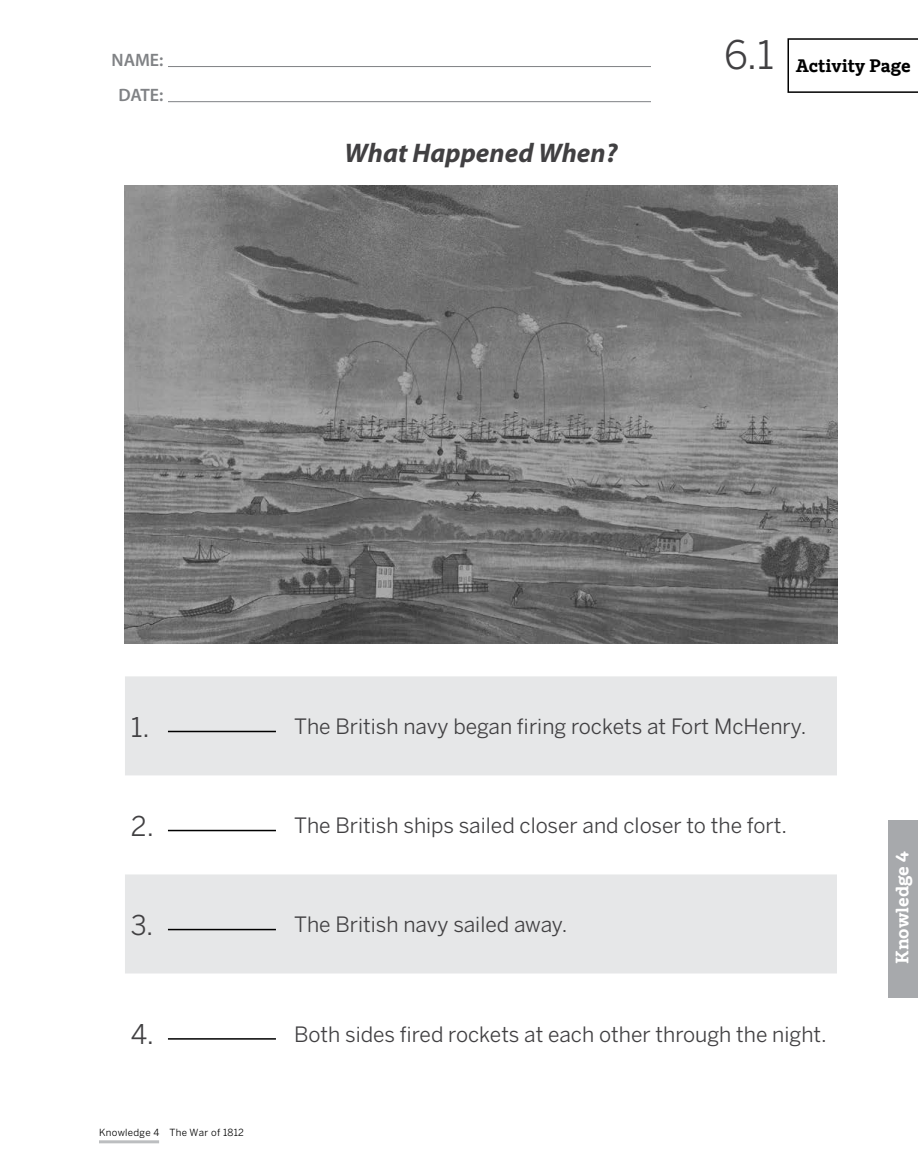
<style>
.page{position:relative;width:918px;height:1175px;background:#fff}
.page>*{position:absolute;margin:0;border:0;box-sizing:border-box;transform-origin:0 0}
.t1{font:39px "Benton Sans";color:#414042}
.t2{font:italic 700 27px "Myriad Pro";color:#414042}
.t3{font:27px "Benton Sans";color:#414042}
.t4{font:21px "Benton Sans";color:#414042}
.t5{font:700 18px "Amplify";color:#000}
.t6{font:600 18px "Myriad Pro";color:#808285}
.t7{font:700 18px "Amplify";color:#fff}
.t8{font:9.75px "Benton Sans";letter-spacing:.03em;color:#000}
</style>
<div class="page">
<svg style="left:788px;top:38px;width:130px;height:55px"></svg>
<hr style="left:168px;top:66px;width:483px;height:1px;background:#808285">
<hr style="left:168px;top:101px;width:483px;height:1px;background:#808285">
<div style="left:888px;top:820px;width:30px;height:177px;background:#a7a9ac"></div>
<hr style="left:99px;top:1140px;width:60px;height:3px;background:#bcbec0">
<img style="left:125px;top:185px;width:712px;height:458px">
<svg style="left:125px;top:676px;width:712px;height:297px;fill:#e6e7e8"></svg>
<hr style="left:168px;top:730px;width:108px;height:2px;background:#000">
<hr style="left:168px;top:829px;width:108px;height:2px;background:#000">
<hr style="left:168px;top:928px;width:108px;height:2px;background:#000">
<hr style="left:168px;top:1038px;width:108px;height:1px;background:#000">
<h1 class="t1" style="left:724px;top:32px;width:51px">6.1</h1>
<p class="t6" style="left:112px;top:49px;width:53px">NAME:</p>
<p class="t5" style="left:796px;top:54px;width:117px">Activity Page</p>
<p class="t6" style="left:119px;top:84px;width:46px">DATE:</p>
<p class="t2" style="left:345px;top:135px;width:274px">What Happened When?</p>
<p class="t3" style="left:131px;top:710px;width:20px">1.</p>
<p class="t4" style="left:294px;top:714px;width:514px">The British navy began firing rockets at Fort McHenry.</p>
<p class="t3" style="left:131px;top:809px;width:25px">2.</p>
<p class="t4" style="left:294px;top:813px;width:495px">The British ships sailed closer and closer to the fort.</p>
<p class="t3" style="left:131px;top:908px;width:24px">3.</p>
<p class="t4" style="left:294px;top:912px;width:275px">The British navy sailed away.</p>
<p class="t3" style="left:131px;top:1018px;width:25px">4.</p>
<p class="t4" style="left:294px;top:1021px;width:534px">Both sides fired rockets at each other through the night.</p>
<p class="t8" style="left:99px;top:1126px;width:146px">Knowledge 4 The War of 1812</p>
<p class="t7" style="left:890px;top:964px;width:114px;rotate:-90deg">Knowledge 4</p>
</div>
